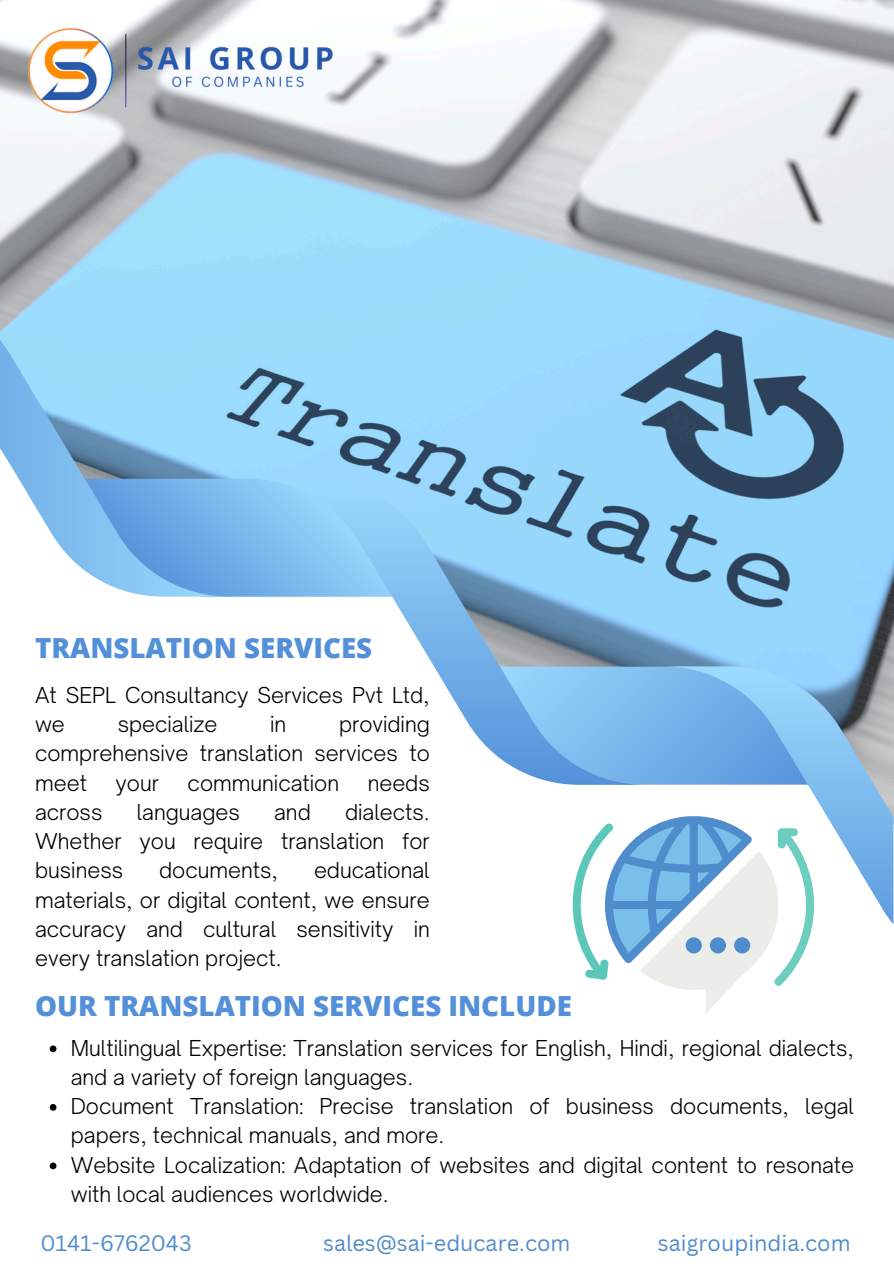
<style>
.page{position:relative;width:894px;height:1264px;background:#fff}
.page>*{position:absolute;margin:0;border:0;box-sizing:border-box;transform-origin:0 0}
.t1{font:800 27.75px "Open Sans";color:#5390d9}
.t2{font:21.75px "Canva Sans";color:#4f8ccc}
.t3{font:300 21px/29.2px "Open Sauce One";color:#000}
</style>
<div class="page">
<img style="left:0;top:0;width:893px;height:371px">
<svg style="left:151px;top:371px;width:742px;height:414px;fill:#96d7ff"></svg>
<svg style="left:230px;top:479px;width:17px;height:117px"></svg>
<svg style="left:645px;top:666px;width:17px;height:118px"></svg>
<svg style="left:247px;top:478px;width:398px;height:306px"></svg>
<svg style="left:0;top:339px;width:230px;height:257px"></svg>
<svg style="left:662px;top:666px;width:231px;height:258px"></svg>
<img style="left:16px;top:21px;width:335px;height:108px">
<svg style="left:572px;top:816px;width:241px;height:197px"></svg>
<svg style="left:50px;top:1045px;width:6px;height:7px"></svg>
<svg style="left:50px;top:1104px;width:6px;height:6px"></svg>
<svg style="left:50px;top:1162px;width:6px;height:7px"></svg>
<p class="t1" style="left:35px;top:629px;width:338px">TRANSLATION SERVICES</p>
<h1 class="t3" style="left:35px;top:680px;width:396px">At SEPL Consultancy Services Pvt Ltd, we</h1>
<h1 class="t3" style="left:35px;top:709px;width:396px;text-align:justify;text-indent:304px">providing comprehensive translation services to meet</h1>
<h1 class="t3" style="left:118px;top:709px;width:101px">specialize</h1>
<h1 class="t3" style="left:270px;top:709px;width:18px">in</h1>
<h1 class="t3" style="left:115px;top:768px;width:45px">your</h1>
<h1 class="t3" style="left:187px;top:768px;width:153px">communication</h1>
<h1 class="t3" style="left:367px;top:768px;width:64px">needs</h1>
<h1 class="t3" style="left:35px;top:797px;width:396px;text-align:justify;text-indent:310px">dialects.<br>Whether you require translation for business</h1>
<h1 class="t3" style="left:35px;top:797px;width:69px">across</h1>
<h1 class="t3" style="left:137px;top:797px;width:104px">languages</h1>
<h1 class="t3" style="left:274px;top:797px;width:38px">and</h1>
<h1 class="t3" style="left:35px;top:855px;width:396px;text-align:justify;text-indent:279px">educational materials, or digital content, we ensure accuracy and cultural sensitivity in every translation project.</h1>
<p class="t1" style="left:35px;top:986px;width:538px">OUR TRANSLATION SERVICES INCLUDE</p>
<p class="t3" style="left:71px;top:1032px;width:784px">Multilingual Expertise: Translation services for English, Hindi, regional dialects, and a variety of foreign languages.</p>
<h1 class="t3" style="left:71px;top:1091px;width:784px">Document Translation: Precise translation of business documents, legal papers, technical manuals, and more.</h1>
<p class="t3" style="left:71px;top:1149px;width:784px">Website Localization: Adaptation of websites and digital content to resonate with local audiences worldwide.</p>
<p class="t2" style="left:40px;top:1228px;width:153px">0141-6762043</p>
<p class="t2" style="left:323px;top:1228px;width:249px">sales@sai-educare.com</p>
<p class="t2" style="left:657px;top:1228px;width:194px">saigroupindia.com</p>
<h1 class="t3" style="left:159px;top:855px;width:120px">documents,</h1>
</div>
